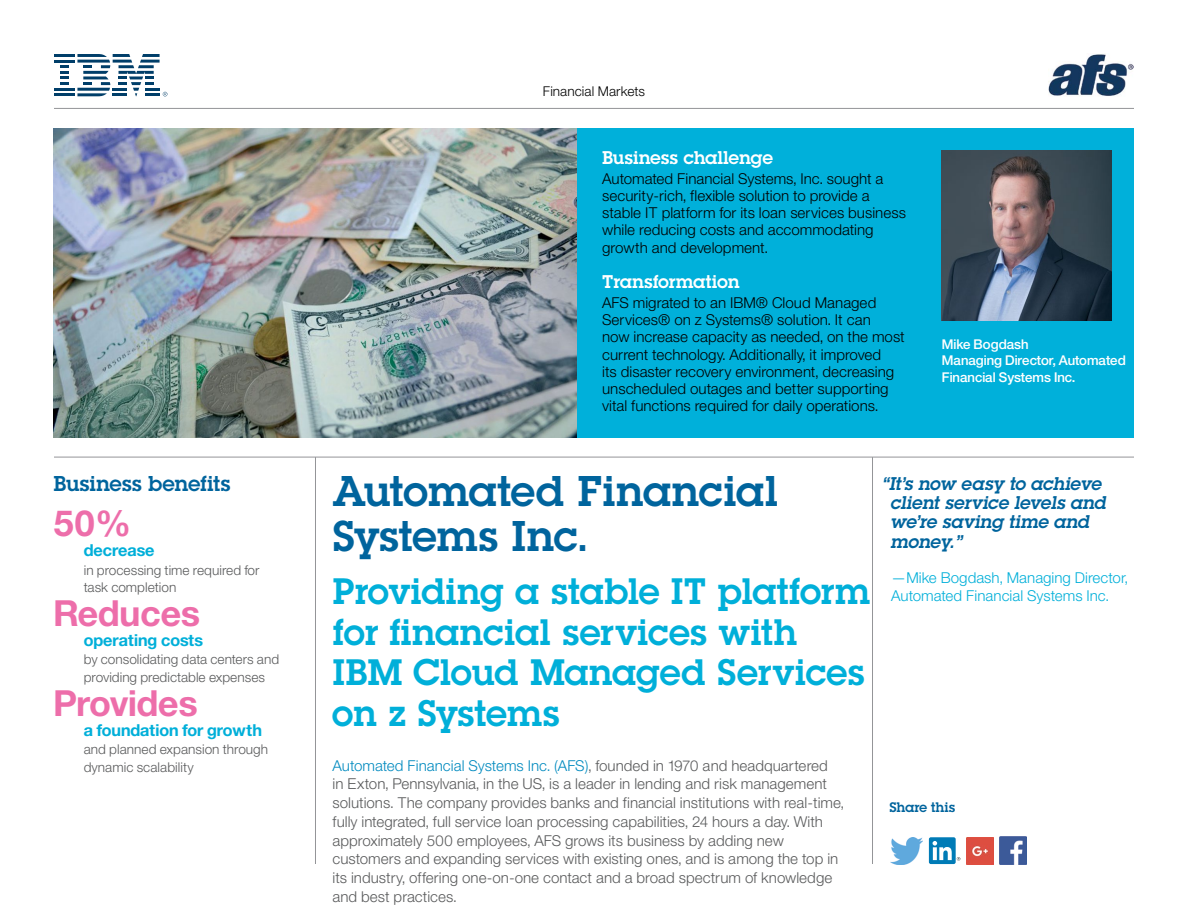
<style>
.page{position:relative;width:1188px;height:918px;background:#fff}
.page>*{position:absolute;margin:0;border:0;box-sizing:border-box;transform-origin:0 0}
.t1{font:42px "Lubalin Demifor IBM";color:#00649d}
.t2{font:36px "Lubalin Demifor IBM";color:#00afd9}
.t3{font:36px "Helv Neue Boldfor IBM";color:#ed6eaa}
.t4{font:21px "Lubalin Demifor IBM";color:#00649d}
.t5{font:18px/19.5px "Lubalin Demi Italicfor IBM";color:#00649d}
.t6{font:18px "Lubalin Demifor IBM";color:#fff}
.t7{font:16.5px "Helv Neue Boldfor IBM";color:#00afd9}
.t8{font:15px/18.8px "Helv Neue Lightfor IBM";color:#595a5b}
.t9{font:15px/17.2px "Helv Neue Lightfor IBM";color:#000}
.t10{font:15px/18px "Helv Neue Lightfor IBM";color:#00afd9}
.t11{font:13.5px/17.2px "Helv Neue Lightfor IBM";color:#595a5b}
.t12{font:13.5px/16.5px "Helv Neue Mediumfor IBM";color:#fff}
.t13{font:13.5px "Helv Neue Lightfor IBM";color:#000}
.t14{font:13.5px "Lubalin Demifor IBM";color:#00649d}
.s1{color:#018abf}
</style>
<div class="page">
<hr style="left:315px;top:457px;width:1px;height:407px;background:#949598">
<hr style="left:872px;top:457px;width:1px;height:407px;background:#949598">
<hr style="left:54px;top:108px;width:1080px;height:1px;background:#949598">
<hr style="left:54px;top:457px;width:1080px;height:1px;background:#949598">
<div style="left:577px;top:128px;width:557px;height:310px;background:#00b0da"></div>
<hr style="left:54px;top:54px;width:21px;height:3px;background:#003e69">
<hr style="left:54px;top:60px;width:21px;height:3px;background:#003e69">
<hr style="left:54px;top:88px;width:21px;height:3px;background:#003e69">
<svg style="left:60px;top:65px;width:9px;height:20px"></svg>
<hr style="left:54px;top:93px;width:21px;height:3px;background:#003e69">
<svg style="left:77px;top:54px;width:90px;height:42px"></svg>
<img style="left:1049px;top:54px;width:85px;height:42px">
<img style="left:54px;top:128px;width:523px;height:310px">
<img style="left:942px;top:151px;width:170px;height:170px">
<img style="left:890px;top:838px;width:33px;height:26px">
<div style="left:929px;top:837px;width:27px;height:27px;background:#007bb6;border-radius:2px"></div>
<svg style="left:933px;top:841px;width:27px;height:20px"></svg>
<img style="left:967px;top:837px;width:26px;height:27px">
<img style="left:1000px;top:837px;width:27px;height:27px">
<h2 class="t4" style="left:53px;top:470px;width:179px">Business benefits</h2>
<h3 class="t3" style="left:53px;top:501px;width:79px">50%</h3>
<p class="t7" style="left:84px;top:540px;width:72px">decrease</p>
<p class="t11" style="left:84px;top:561px;width:177px">in processing time required for task completion</p>
<h3 class="t3" style="left:53px;top:590px;width:148px">Reduces</h3>
<p class="t7" style="left:84px;top:630px;width:121px">operating costs</p>
<p class="t11" style="left:84px;top:651px;width:197px">by consolidating data centers and providing predictable expenses</p>
<h3 class="t3" style="left:53px;top:680px;width:145px">Provides</h3>
<p class="t7" style="left:84px;top:720px;width:180px">a foundation for growth</p>
<p class="t11" style="left:84px;top:741px;width:186px">and planned expansion through dynamic scalability</p>
<p class="t13" style="left:543px;top:83px;width:104px">Financial Markets</p>
<h2 class="t6" style="left:602px;top:146px;width:172px">Business challenge</h2>
<p class="t9" style="left:602px;top:169px;width:305px">Automated Financial Systems, Inc. sought a security-rich, flexible solution to provide a stable IT platform for its loan services business while reducing costs and accommodating growth and development.</p>
<h2 class="t6" style="left:602px;top:270px;width:139px">Transformation</h2>
<p class="t9" style="left:602px;top:294px;width:304px">AFS migrated to an IBM® Cloud Managed Services® on z Systems® solution. It can<br>now increase capacity as needed, on the most current technology. Additionally, it improved<br>its disaster recovery environment, decreasing unscheduled outages and better supporting vital functions required for daily operations.</p>
<p class="t12" style="left:942px;top:335px;width:185px">Mike Bogdash<br>Managing Director, Automated<br>Financial Systems Inc.</p>
<h1 class="t1" style="left:333px;top:463px;width:447px">Automated Financial</h1>
<h1 class="t1" style="left:333px;top:508px;width:258px">Systems Inc.</h1>
<h2 class="t2" style="left:333px;top:568px;width:540px">Providing a stable IT platform</h2>
<h2 class="t2" style="left:333px;top:608px;width:466px">for financial services with</h2>
<h2 class="t2" style="left:333px;top:649px;width:534px">IBM Cloud Managed Services</h2>
<h2 class="t2" style="left:333px;top:689px;width:229px">on z Systems</h2>
<p class="t8" style="left:333px;top:756px;width:513px"><span class="s1">Automated Financial Systems Inc. (AFS)</span>, founded in 1970 and headquartered<br>in Exton, Pennsylvania, in the US, is a leader in lending and risk management solutions. The company provides banks and financial institutions with real-time, fully integrated, full service loan processing capabilities, 24 hours a day. With approximately 500 employees, AFS grows its business by adding new customers and expanding services with existing ones, and is among the top in its industry, offering one-on-one contact and a broad spectrum of knowledge and best practices.</p>
<p class="t5" style="left:891px;top:473px;width:217px;text-indent:-8px">“It’s now easy to achieve client service levels and we’re saving time and money.”</p>
<p class="t10" style="left:891px;top:568px;width:238px">—Mike Bogdash, Managing Director,<br>Automated Financial Systems Inc.</p>
<p class="t14" style="left:890px;top:798px;width:67px">Share this</p>
</div>
